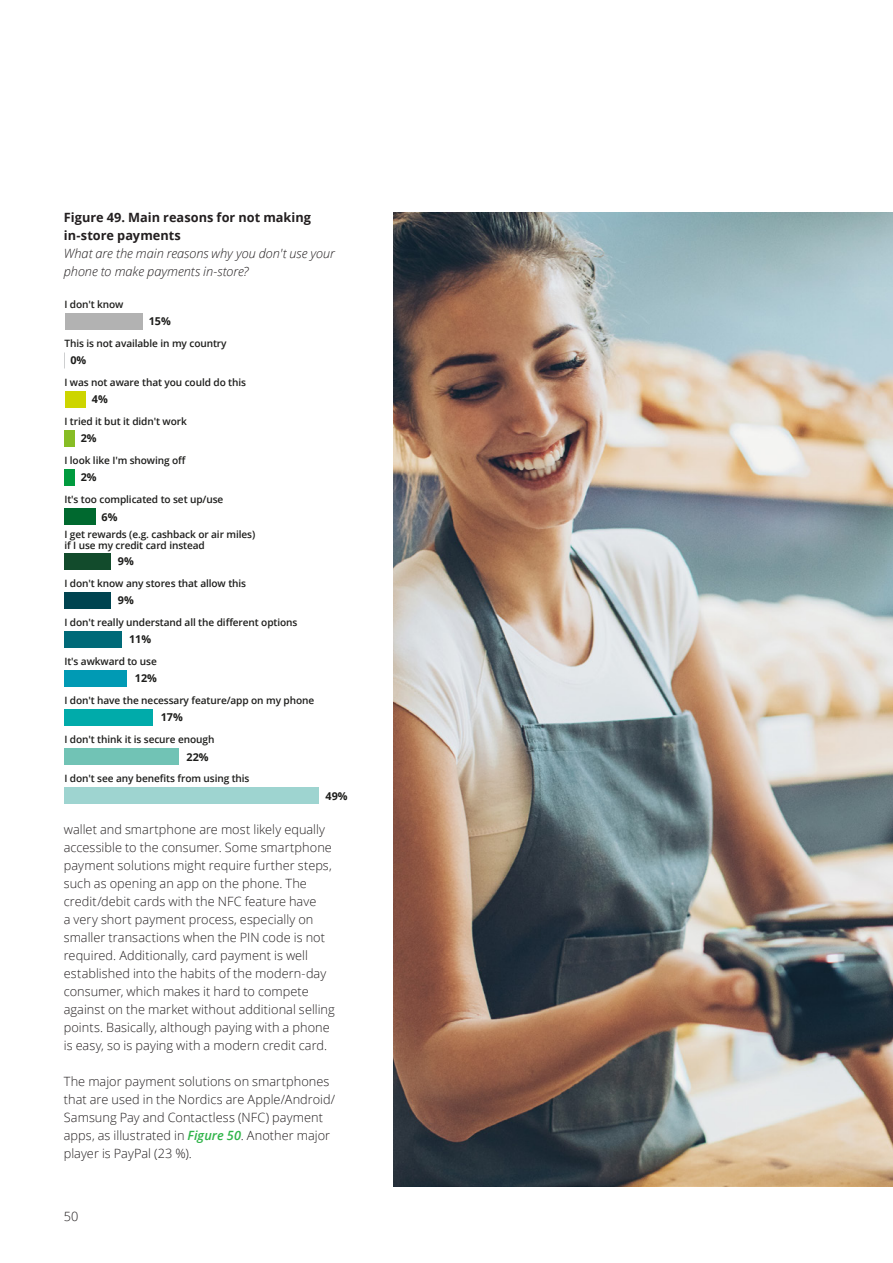
<style>
.page{position:relative;width:893px;height:1263px;background:#fff}
.page>*{position:absolute;margin:0;border:0;box-sizing:border-box;transform-origin:0 0}
.Brödtext{font:300 12.75px/18px "Open Sans";letter-spacing:.005em;color:#231f20}
.Underrubrik_-_brödte{font:italic 300 12.75px/18px "Open Sans";color:#231f20}
.Underrubrik_-_brödte-2{font:700 12.75px/18px "Open Sans";color:#231f20}
.t1{font:700 10.8px "Open Sans";color:#1d1d1b}
.t2{font:600 10.05px/10.8px "Open Sans";letter-spacing:-.01em;color:#1d1d1b}
.s1{font-weight:600;font-style:italic;color:#31b44a}
</style>
<div class="page">
<img style="left:393px;top:213px;width:500px;height:973px">
<div style="left:65px;top:313px;width:77px;height:17px;background:#b2b2b2"></div>
<div style="left:65px;top:391px;width:20px;height:17px;background:#cdd500"></div>
<div style="left:65px;top:430px;width:10px;height:17px;background:#87bd25"></div>
<div style="left:65px;top:469px;width:10px;height:17px;background:#009b3e"></div>
<div style="left:65px;top:508px;width:31px;height:17px;background:#00692f"></div>
<div style="left:65px;top:553px;width:46px;height:17px;background:#124b2c"></div>
<div style="left:65px;top:592px;width:46px;height:17px;background:#004450"></div>
<div style="left:65px;top:631px;width:57px;height:17px;background:#006a78"></div>
<div style="left:65px;top:670px;width:62px;height:17px;background:#009ab4"></div>
<div style="left:65px;top:709px;width:88px;height:17px;background:#00abaa"></div>
<div style="left:65px;top:748px;width:114px;height:17px;background:#71c3b5"></div>
<div style="left:65px;top:787px;width:254px;height:17px;background:#9ed4d0"></div>
<p class="Underrubrik_-_brödte-2" style="left:64px;top:208px;width:249px">Figure 49. Main reasons for not making in-store payments</p>
<p class="Underrubrik_-_brödte" style="left:64px;top:244px;width:273px">What are the main reasons why you don't use your phone to make payments in-store?</p>
<p class="t2" style="left:64px;top:299px;width:61px">I don't know</p>
<p class="t2" style="left:64px;top:338px;width:164px">This is not available in my country</p>
<p class="t2" style="left:64px;top:377px;width:183px">I was not aware that you could do this</p>
<p class="t2" style="left:64px;top:416px;width:124px">I tried it but it didn't work</p>
<p class="t2" style="left:64px;top:455px;width:123px">I look like I'm showing off</p>
<p class="t2" style="left:64px;top:494px;width:160px">It's too complicated to set up/use</p>
<p class="t1" style="left:149px;top:314px;width:24px">15%</p>
<p class="t1" style="left:70px;top:353px;width:17px">0%</p>
<p class="t1" style="left:92px;top:392px;width:17px">4%</p>
<p class="t1" style="left:81px;top:431px;width:17px">2%</p>
<p class="t1" style="left:81px;top:470px;width:17px">2%</p>
<p class="t1" style="left:102px;top:509px;width:17px">6%</p>
<p class="t2" style="left:64px;top:529px;width:192px">I get rewards (e.g. cashback or air miles) if I use my credit card instead</p>
<p class="t1" style="left:118px;top:554px;width:17px">9%</p>
<p class="t1" style="left:118px;top:593px;width:17px">9%</p>
<p class="t2" style="left:64px;top:577px;width:183px">I don't know any stores that allow this</p>
<p class="t2" style="left:64px;top:616px;width:235px">I don't really understand all the different options</p>
<p class="t2" style="left:64px;top:655px;width:94px">It's awkward to use</p>
<p class="t2" style="left:64px;top:695px;width:251px">I don't have the necessary feature/app on my phone</p>
<p class="t2" style="left:64px;top:734px;width:152px">I don't think it is secure enough</p>
<p class="t2" style="left:64px;top:773px;width:187px">I don't see any benefits from using this</p>
<p class="t1" style="left:129px;top:632px;width:24px">11%</p>
<p class="t1" style="left:135px;top:671px;width:24px">12%</p>
<p class="t1" style="left:161px;top:710px;width:24px">17%</p>
<p class="t1" style="left:187px;top:749px;width:24px">22%</p>
<p class="t1" style="left:326px;top:788px;width:24px">49%</p>
<p class="Brödtext" style="left:64px;top:820px;width:273px">wallet and smartphone are most likely equally accessible to the consumer. Some smartphone payment solutions might require further steps, such as opening an app on the phone. The credit/debit cards with the NFC feature have<br>a very short payment process, especially on smaller transactions when the PIN code is not required. Additionally, card payment is well established into the habits of the modern-day consumer, which makes it hard to compete against on the market without additional selling points. Basically, although paying with a phone is easy, so is paying with a modern credit card.</p>
<p class="Brödtext" style="left:64px;top:1072px;width:273px">The major payment solutions on smartphones that are used in the Nordics are Apple/Android/ Samsung Pay and Contactless (NFC) payment apps, as illustrated in <span class="s1">Figure 50</span>. Another major player is PayPal (23 %).</p>
<p class="Brödtext" style="left:64px;top:1207px;width:16px">50</p>
</div>
